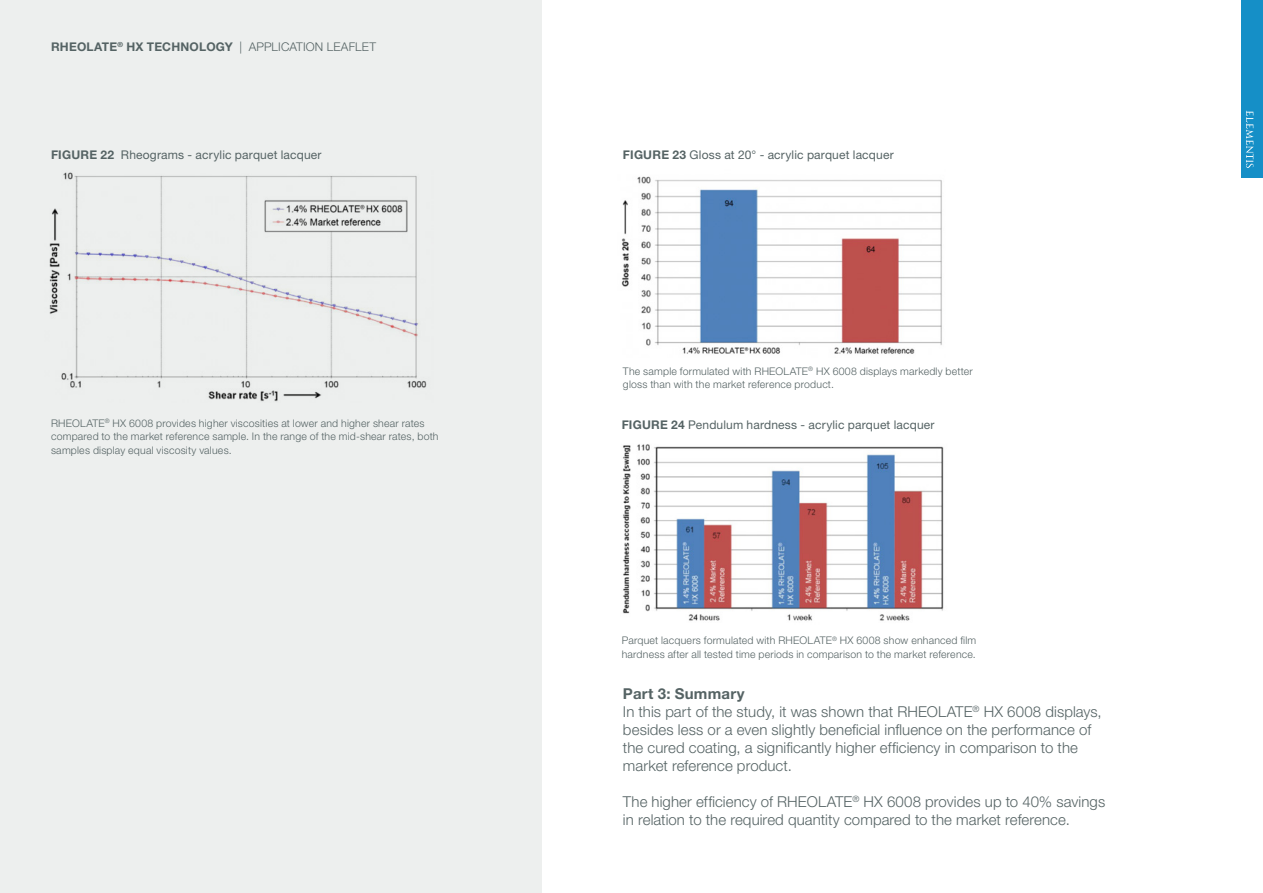
<style>
.page{position:relative;width:1263px;height:893px;background:#fff}
.page>*{position:absolute;margin:0;border:0;box-sizing:border-box;transform-origin:0 0}
.t1{font:300 15px/18px "Helvetica Neue LT Std";letter-spacing:.005em;color:#556364}
.t2{font:12px "Helvetica Neue LT Std";letter-spacing:.015em;color:#556364}
.t3{font:700 12px "Helvetica Neue LT Std";letter-spacing:.015em;color:#556364}
.t4{font:300 10.5px/13.5px "Helvetica Neue LT Std";letter-spacing:.02em;color:#556364}
.s1{font-weight:300}
.s2{font-weight:700}
</style>
<div class="page">
<div style="left:0;top:0;width:542px;height:893px;background:#edefee"></div>
<div style="left:1242px;top:0;width:21px;height:177px;background:#158fc7"></div>
<img style="left:621px;top:176px;width:321px;height:178px">
<img style="left:623px;top:444px;width:321px;height:177px">
<img style="left:49px;top:172px;width:378px;height:230px">
<svg style="left:1246px;top:111px;width:8px;height:57px"></svg>
<p class="t3" style="left:51px;top:39px;width:327px">RHEOLATE<sup>®</sup> HX TECHNOLOGY <span class="s1">| APPLICATION LEAFLET</span></p>
<p class="t2" style="left:51px;top:148px;width:272px"><span class="s2">FIGURE 22</span> Rheograms - acrylic parquet lacquer</p>
<p class="t4" style="left:51px;top:416px;width:389px">RHEOLATE<sup>®</sup> HX 6008 provides higher viscosities at lower and higher shear rates compared to the market reference sample. In the range of the mid-shear rates, both samples display equal viscosity values.</p>
<p class="t2" style="left:623px;top:148px;width:272px"><span class="s2">FIGURE 23</span> Gloss at 20° - acrylic parquet lacquer</p>
<p class="t4" style="left:623px;top:364px;width:351px">The sample formulated with RHEOLATE<sup>®</sup> HX 6008 displays markedly better gloss than with the market reference product.</p>
<p class="t2" style="left:622px;top:418px;width:314px"><span class="s2">FIGURE 24</span> Pendulum hardness - acrylic parquet lacquer</p>
<p class="t4" style="left:622px;top:634px;width:356px">Parquet lacquers formulated with RHEOLATE<sup>®</sup> HX 6008 show enhanced film hardness after all tested time periods in comparison to the market reference.</p>
<p class="t1" style="left:623px;top:684px;width:480px"><span class="s2">Part 3: Summary<br></span>In this part of the study, it was shown that RHEOLATE<sup>®</sup> HX 6008 displays, besides less or a even slightly beneficial influence on the performance of the cured coating, a significantly higher efficiency in comparison to the market reference product.</p>
<h1 class="t1" style="left:623px;top:792px;width:484px">The higher efficiency of RHEOLATE<sup>®</sup> HX 6008 provides up to 40% savings in relation to the required quantity compared to the market reference.</h1>
</div>
